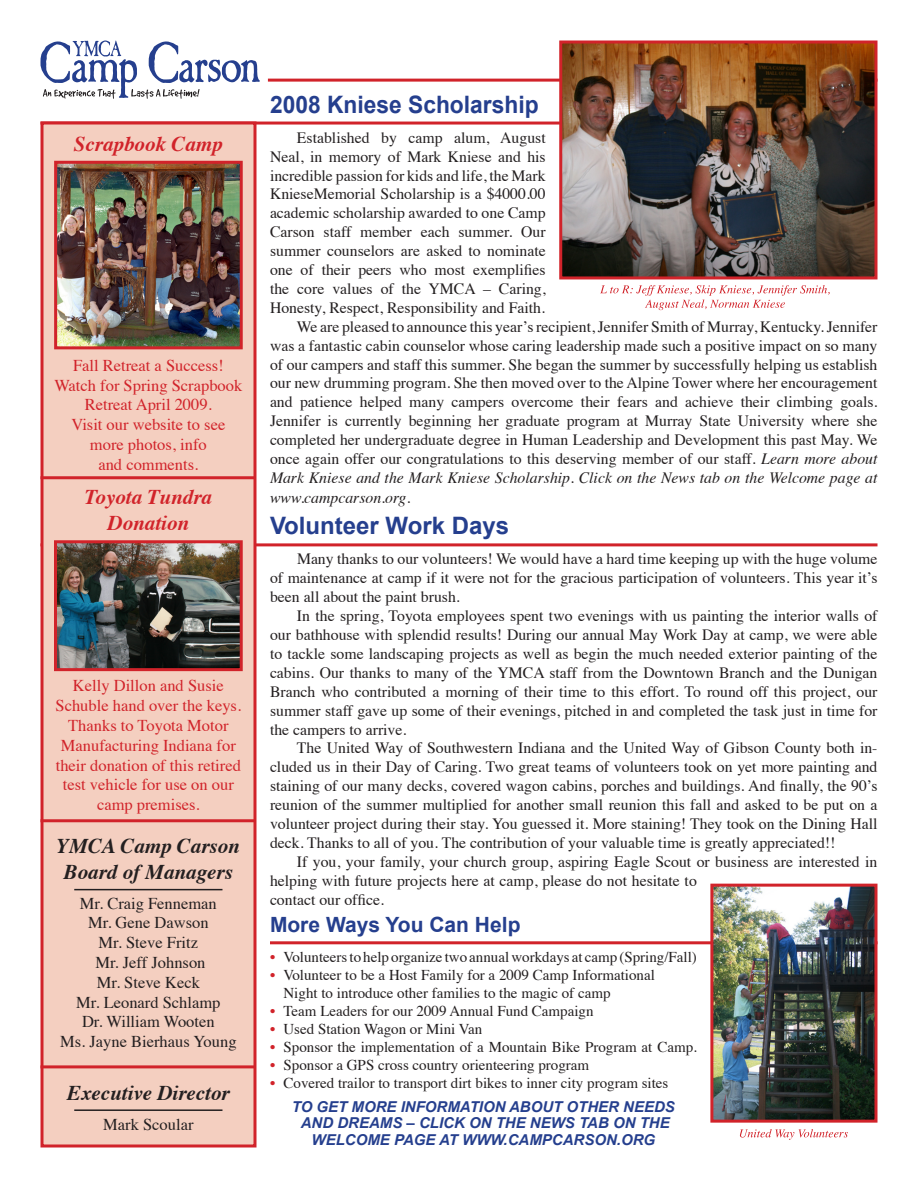
<style>
.page{position:relative;width:918px;height:1188px;background:#fff}
.page>*{position:absolute;margin:0;border:0;box-sizing:border-box;transform-origin:0 0}
.t1{font:700 24px "Arial";color:#253f8e;scale:.95 1}
.t2{font:700 24px "Arial";color:#253f8e}
.t3{font:italic 700 21px "Times";color:#231f20}
.t4{font:italic 700 21px "Times";color:#d1232a}
.t5{font:700 21px "Arial";color:#253f8e}
.t6{font:16.5px/19.8px "Times";color:#d1232a;text-align:center}
.t7{font:16.5px "Times";color:#231f20}
.t8{font:15.75px/18.9px "Times";color:#231f20;text-align:justify}
.t9{font:15px "Times";color:#231f20}
.t10{font:italic 700 15px "Arial";color:#253f8e}
.s1{font-style:italic}
.s2{color:#d1232a}
</style>
<div class="page">
<hr style="left:40px;top:122px;width:610px;height:3px;background:#d1232a">
<hr style="left:40px;top:543px;width:838px;height:3px;background:#d1232a">
<div style="left:40px;top:122px;width:216px;height:1026px;background:#f4cfc0;border:3px solid #d1232a"></div>
<svg style="left:40px;top:41px;width:220px;height:58px"></svg>
<hr style="left:268px;top:79px;width:610px;height:3px;background:#d1232a">
<img style="left:563px;top:44px;width:311px;height:231px">
<div style="left:559px;top:40px;width:319px;height:239px;border:3px solid #d1232a"></div>
<svg style="left:740px;top:1129px;width:108px;height:11px"></svg>
<svg style="left:600px;top:285px;width:230px;height:25px"></svg>
<img style="left:58px;top:165px;width:181px;height:180px">
<div style="left:54px;top:161px;width:189px;height:188px;border:3px solid #d1232a"></div>
<hr style="left:40px;top:476px;width:214px;height:3px;background:#d1232a">
<hr style="left:40px;top:819px;width:214px;height:3px;background:#d1232a">
<hr style="left:40px;top:1065px;width:214px;height:3px;background:#d1232a">
<hr style="left:74px;top:889px;width:148px;height:1px;background:#231f20">
<hr style="left:74px;top:1109px;width:148px;height:2px;background:#231f20">
<img style="left:58px;top:544px;width:181px;height:123px">
<div style="left:54px;top:540px;width:189px;height:131px;border:3px solid #d1232a"></div>
<hr style="left:270px;top:941px;width:608px;height:3px;background:#d1232a">
<img style="left:714px;top:888px;width:160px;height:231px">
<div style="left:710px;top:884px;width:168px;height:239px;border:3px solid #d1232a"></div>
<p class="t4" style="left:74px;top:124px;width:150px">Scrapbook Camp</p>
<p class="t6" style="left:73px;top:354px;width:152px">Fall Retreat a Success!</p>
<p class="t6" style="left:54px;top:374px;width:189px">Watch for Spring Scrapbook<br>Retreat April 2009.</p>
<p class="t6" style="left:71px;top:413px;width:155px">Visit our website to see more photos, info</p>
<p class="t6" style="left:98px;top:453px;width:101px">and comments.</p>
<p class="t4" style="left:85px;top:478px;width:129px">Toyota Tundra</p>
<p class="t4" style="left:108px;top:503px;width:83px">Donation</p>
<p class="t6" style="left:56px;top:674px;width:187px">Kelly Dillon and Susie<br>Schuble hand over the keys.<br>Thanks to Toyota Motor<br>Manufacturing Indiana for their donation of this retired test vehicle for use on our camp premises.</p>
<p class="t3" style="left:57px;top:827px;width:185px">YMCA Camp Carson</p>
<p class="t3" style="left:64px;top:852px;width:171px">Board of Managers</p>
<p class="t7" style="left:80px;top:888px;width:139px">Mr. Craig Fenneman</p>
<p class="t7" style="left:88px;top:908px;width:122px">Mr. Gene Dawson</p>
<p class="t7" style="left:99px;top:927px;width:101px">Mr. Steve Fritz</p>
<p class="t7" style="left:95px;top:947px;width:112px">Mr. Jeff Johnson</p>
<p class="t7" style="left:97px;top:967px;width:105px">Mr. Steve Keck</p>
<p class="t7" style="left:76px;top:987px;width:146px">Mr. Leonard Schlamp</p>
<p class="t7" style="left:82px;top:1007px;width:134px">Dr. William Wooten</p>
<p class="t7" style="left:60px;top:1026px;width:178px">Ms. Jayne Bierhaus Young</p>
<p class="t3" style="left:67px;top:1073px;width:164px">Executive Director</p>
<p class="t7" style="left:103px;top:1109px;width:92px">Mark Scoular</p>
<p class="t1" style="left:270px;top:88px;width:284px">2008 Kniese Scholarship</p>
<p class="t8" style="left:270px;top:127px;width:277px;text-indent:27px">Established by camp alum, August Neal, in memory of Mark Kniese and his incredible passion for kids and life, the Mark KnieseMemorial Scholarship is a $4000.00 academic scholarship awarded to one Camp Carson staff member each summer. Our summer counselors are asked to nominate one of their peers who most exemplifies the core values of the YMCA – Caring, Honesty, Respect, Responsibility and Faith.</p>
<p class="t8" style="left:270px;top:316px;width:609px;text-indent:27px">We are pleased to announce this year’s recipient, Jennifer Smith of Murray, Kentucky. Jennifer was a fantastic cabin counselor whose caring leadership made such a positive impact on so many of our campers and staff this summer. She began the summer by successfully helping us establish our new drumming program. She then moved over to the Alpine Tower where her encouragement and patience helped many campers overcome their fears and achieve their climbing goals.<br>Jennifer is currently beginning her graduate program at Murray State University where she completed her undergraduate degree in Human Leadership and Development this past May. We once again offer our congratulations to this deserving member of our staff. <span class="s1">Learn more about Mark Kniese and the Mark Kniese Scholarship. Click on the News tab on the Welcome page at www.campcarson.org.</span></p>
<p class="t2" style="left:270px;top:510px;width:241px">Volunteer Work Days</p>
<p class="t8" style="left:270px;top:548px;width:609px;text-indent:27px">Many thanks to our volunteers! We would have a hard time keeping up with the huge volume of maintenance at camp if it were not for the gracious participation of volunteers. This year it’s been all about the paint brush.</p>
<p class="t8" style="left:270px;top:605px;width:609px;text-indent:27px">In the spring, Toyota employees spent two evenings with us painting the interior walls of our bathhouse with splendid results! During our annual May Work Day at camp, we were able to tackle some landscaping projects as well as begin the much needed exterior painting of the cabins. Our thanks to many of the YMCA staff from the Downtown Branch and the Dunigan Branch who contributed a morning of their time to this effort. To round off this project, our summer staff gave up some of their evenings, pitched in and completed the task just in time for the campers to arrive.</p>
<p class="t8" style="left:270px;top:737px;width:609px;text-indent:27px">The United Way of Southwestern Indiana and the United Way of Gibson County both in&shy;cluded us in their Day of Caring. Two great teams of volunteers took on yet more painting and staining of our many decks, covered wagon cabins, porches and buildings. And finally, the 90’s reunion of the summer multiplied for another small reunion this fall and asked to be put on a volunteer project during their stay. You guessed it. More staining! They took on the Dining Hall deck. Thanks to all of you. The contribution of your valuable time is greatly appreciated!!</p>
<p class="t8" style="left:270px;top:851px;width:609px;text-align:left;text-indent:27px">If you, your family, your church group, aspiring Eagle Scout or business are interested in helping with future projects here at camp, please do not hesitate to<br>contact our office.</p>
<p class="t5" style="left:270px;top:910px;width:252px">More Ways You Can Help</p>
<p class="t9" style="left:270px;top:943px;width:428px"><span class="s2">•</span> Volunteers to help organize two annual workdays at camp (Spring/Fall)</p>
<p class="t9" style="left:270px;top:961px;width:386px"><span class="s2">•</span> Volunteer to be a Host Family for a 2009 Camp Informational</p>
<p class="t9" style="left:284px;top:979px;width:329px">Night to introduce other families to the magic of camp</p>
<p class="t9" style="left:270px;top:997px;width:325px"><span class="s2">•</span> Team Leaders for our 2009 Annual Fund Campaign</p>
<p class="t9" style="left:270px;top:1015px;width:214px"><span class="s2">•</span> Used Station Wagon or Mini Van</p>
<p class="t9" style="left:270px;top:1033px;width:428px"><span class="s2">•</span> Sponsor the implementation of a Mountain Bike Program at Camp.</p>
<p class="t9" style="left:270px;top:1051px;width:321px"><span class="s2">•</span> Sponsor a GPS cross country orienteering program</p>
<p class="t9" style="left:270px;top:1069px;width:400px"><span class="s2">•</span> Covered trailor to transport dirt bikes to inner city program sites</p>
<p class="t10" style="left:292px;top:1097px;width:385px">TO GET MORE INFORMATION ABOUT OTHER NEEDS</p>
<p class="t10" style="left:301px;top:1113px;width:370px">AND DREAMS – CLICK ON THE NEWS TAB ON THE</p>
<p class="t10" style="left:312px;top:1130px;width:345px">WELCOME PAGE AT WWW.CAMPCARSON.ORG</p>
</div>
